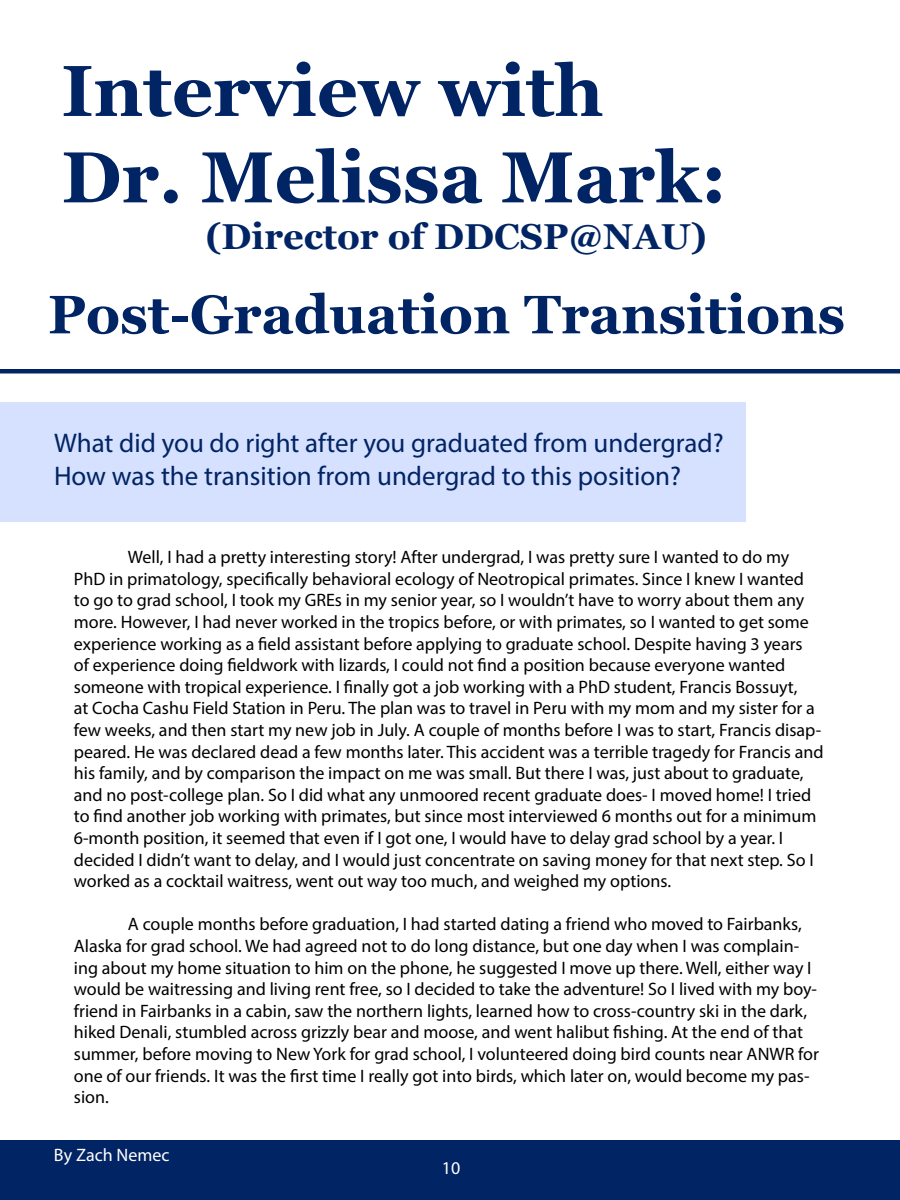
<style>
.page{position:relative;width:900px;height:1200px;background:#fff}
.page>*{position:absolute;margin:0;border:0;box-sizing:border-box;transform-origin:0 0}
.t1{font:700 72px/86.4px "Georgia";color:#012464}
.t2{font:700 54px "Georgia";color:#012464}
.t3{font:700 36px "Georgia";color:#012464}
.t4{font:27px/32.4px "Myriad Pro";color:#012464}
.t5{font:18px/21.6px "Myriad Pro";color:#000}
.t6{font:18px "Myriad Pro";color:#fff}
</style>
<div class="page">
<div style="left:0;top:1140px;width:900px;height:60px;background:#012464"></div>
<div style="left:0;top:402px;width:746px;height:120px;background:#d6e0ff"></div>
<div style="left:0;top:369px;width:900px;height:5px;background:#012464"></div>
<h1 class="t1" style="left:62px;top:44px;width:667px">Interview with<br>Dr. Melissa Mark:</h1>
<h3 class="t3" style="left:206px;top:210px;width:503px">(Director of DDCSP@NAU)</h3>
<h2 class="t2" style="left:48px;top:274px;width:799px">Post-Graduation Transitions</h2>
<h3 class="t4" style="left:54px;top:427px;width:671px">What did you do right after you graduated from undergrad?<br>How was the transition from undergrad to this position?</h3>
<p class="t5" style="left:74px;top:546px;width:751px;text-indent:54px">Well, I had a pretty interesting story! After undergrad, I was pretty sure I wanted to do my PhD in primatology, specifically behavioral ecology of Neotropical primates. Since I knew I wanted to go to grad school, I took my GREs in my senior year, so I wouldn’t have to worry about them any more. However, I had never worked in the tropics before, or with primates, so I wanted to get some experience working as a field assistant before applying to graduate school. Despite having 3 years<br>of experience doing fieldwork with lizards, I could not find a position because everyone wanted someone with tropical experience. I finally got a job working with a PhD student, Francis Bossuyt,<br>at Cocha Cashu Field Station in Peru. The plan was to travel in Peru with my mom and my sister for a few weeks, and then start my new job in July. A couple of months before I was to start, Francis disap&shy;peared. He was declared dead a few months later. This accident was a terrible tragedy for Francis and his family, and by comparison the impact on me was small. But there I was, just about to graduate, and no post-college plan. So I did what any unmoored recent graduate does- I moved home! I tried to find another job working with primates, but since most interviewed 6 months out for a minimum 6-month position, it seemed that even if I got one, I would have to delay grad school by a year. I decided I didn’t want to delay, and I would just concentrate on saving money for that next step. So I worked as a cocktail waitress, went out way too much, and weighed my options.</p>
<p class="t5" style="left:74px;top:913px;width:747px;text-indent:54px">A couple months before graduation, I had started dating a friend who moved to Fairbanks, Alaska for grad school. We had agreed not to do long distance, but one day when I was complain&shy;ing about my home situation to him on the phone, he suggested I move up there. Well, either way I would be waitressing and living rent free, so I decided to take the adventure! So I lived with my boy&shy;friend in Fairbanks in a cabin, saw the northern lights, learned how to cross-country ski in the dark, hiked Denali, stumbled across grizzly bear and moose, and went halibut fishing. At the end of that summer, before moving to New York for grad school, I volunteered doing bird counts near ANWR for one of our friends. It was the first time I really got into birds, which later on, would become my pas&shy;sion.</p>
<p class="t6" style="left:54px;top:1144px;width:117px">By Zach Nemec</p>
<p class="t6" style="left:442px;top:1156px;width:20px">10</p>
</div>
